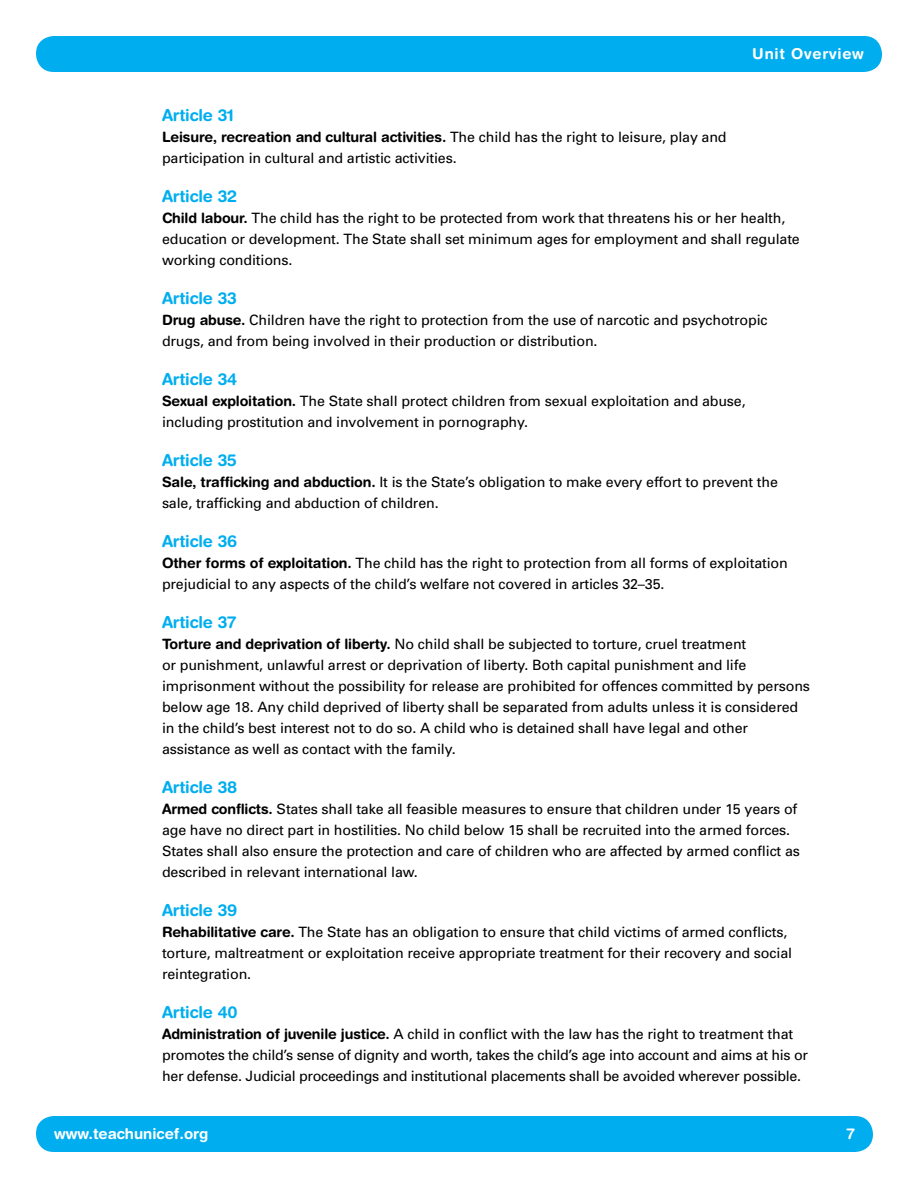
<style>
.page{position:relative;width:918px;height:1188px;background:#fff}
.page>*{position:absolute;margin:0;border:0;box-sizing:border-box;transform-origin:0 0}
.t1{font:700 16.5px "Helvetica Rounded";letter-spacing:-.01em;color:#00aeef}
.t2{font:700 15px "Helvetica Rounded";color:#fff}
.t3{font:700 15px "Helvetica Rounded";letter-spacing:.05em;color:#fff}
.t4{font:14.25px/21px "Univers";letter-spacing:-.01em;color:#000}
.t5{font:700 14.25px "Helvetica Rounded";letter-spacing:-.01em;color:#000}
.s1{font-family:"Univers";font-weight:400}
.s2{font-family:"Helvetica Rounded";font-weight:700}
</style>
<div class="page">
<div style="left:36px;top:1116px;width:837px;height:36px;background:#00aeef;border-radius:18px"></div>
<div style="left:36px;top:36px;width:846px;height:36px;background:#00aeef;border-radius:18px"></div>
<p class="t3" style="left:752px;top:45px;width:113px">Unit Overview</p>
<p class="t1" style="left:162px;top:105px;width:74px">Article 31</p>
<p class="t5" style="left:162px;top:128px;width:566px">Leisure, recreation and cultural activities. <span class="s1">The child has the right to leisure, play and</span></p>
<p class="t4" style="left:162px;top:147px;width:296px">participation in cultural and artistic activities.</p>
<p class="t1" style="left:162px;top:186px;width:77px">Article 32</p>
<p class="t4" style="left:162px;top:207px;width:639px"><span class="s2">Child labour.</span> The child has the right to be protected from work that threatens his or her health, education or development. The State shall set minimum ages for employment and shall regulate working conditions.</p>
<p class="t1" style="left:162px;top:288px;width:77px">Article 33</p>
<p class="t4" style="left:162px;top:309px;width:607px"><span class="s2">Drug abuse.</span> Children have the right to protection from the use of narcotic and psychotropic drugs, and from being involved in their production or distribution.</p>
<p class="t1" style="left:162px;top:369px;width:77px">Article 34</p>
<p class="t4" style="left:162px;top:390px;width:585px"><span class="s2">Sexual exploitation.</span> The State shall protect children from sexual exploitation and abuse, including prostitution and involvement in pornography.</p>
<p class="t1" style="left:162px;top:450px;width:77px">Article 35</p>
<p class="t4" style="left:162px;top:471px;width:617px"><span class="s2">Sale, trafficking and abduction.</span> It is the State’s obligation to make every effort to prevent the sale, trafficking and abduction of children.</p>
<p class="t1" style="left:162px;top:531px;width:77px">Article 36</p>
<p class="t4" style="left:162px;top:552px;width:627px"><span class="s2">Other forms of exploitation.</span> The child has the right to protection from all forms of exploitation prejudicial to any aspects of the child’s welfare not covered in articles 32–35.</p>
<p class="t1" style="left:162px;top:612px;width:76px">Article 37</p>
<p class="t4" style="left:162px;top:633px;width:650px"><span class="s2">Torture and deprivation of liberty.</span> No child shall be subjected to torture, cruel treatment<br>or punishment, unlawful arrest or deprivation of liberty. Both capital punishment and life imprisonment without the possibility for release are prohibited for offences committed by persons below age 18. Any child deprived of liberty shall be separated from adults unless it is considered in the child’s best interest not to do so. A child who is detained shall have legal and other assistance as well as contact with the family.</p>
<p class="t1" style="left:162px;top:777px;width:77px">Article 38</p>
<p class="t4" style="left:162px;top:798px;width:639px"><span class="s2">Armed conflicts.</span> States shall take all feasible measures to ensure that children under 15 years of age have no direct part in hostilities. No child below 15 shall be recruited into the armed forces.<br>States shall also ensure the protection and care of children who are affected by armed conflict as described in relevant international law.</p>
<p class="t1" style="left:162px;top:900px;width:77px">Article 39</p>
<p class="t4" style="left:162px;top:921px;width:632px"><span class="s2">Rehabilitative care.</span> The State has an obligation to ensure that child victims of armed conflicts, torture, maltreatment or exploitation receive appropriate treatment for their recovery and social reintegration.</p>
<p class="t1" style="left:162px;top:1002px;width:77px">Article 40</p>
<p class="t4" style="left:162px;top:1023px;width:648px"><span class="s2">Administration of juvenile justice.</span> A child in conflict with the law has the right to treatment that promotes the child’s sense of dignity and worth, takes the child’s age into account and aims at his or her defense. Judicial proceedings and institutional placements shall be avoided wherever possible.</p>
<p class="t2" style="left:54px;top:1125px;width:156px">www.teachunicef.org</p>
<p class="t2" style="left:846px;top:1125px;width:10px">7</p>
</div>
